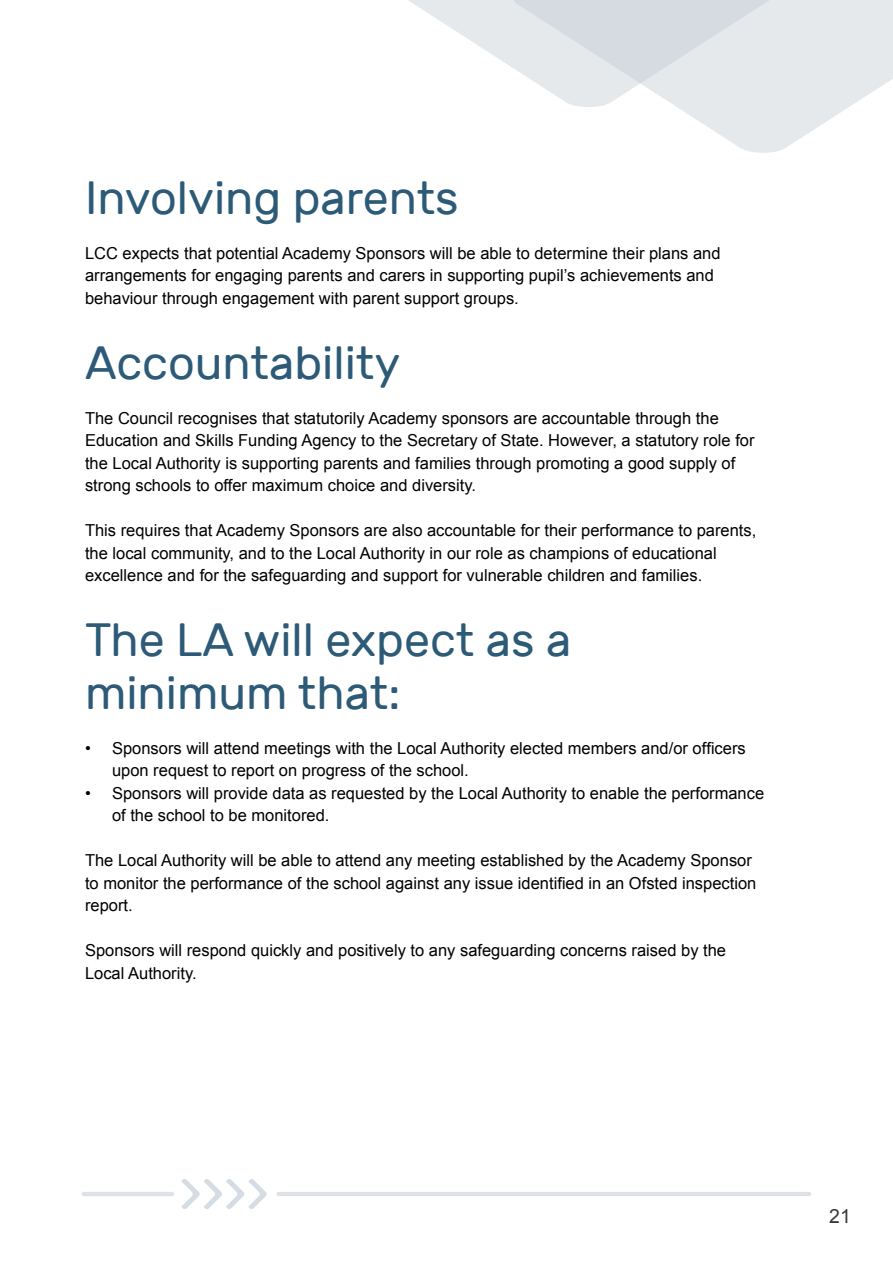
<style>
.page{position:relative;width:893px;height:1263px;background:#fff}
.page>*{position:absolute;margin:0;border:0;box-sizing:border-box;transform-origin:0 0}
.t1{font:46.5px/52.5px "Rubik";color:#2c5a77}
.t2{font:19.5px "Arial";color:#393939}
.t3{font:16.5px/22.5px "Arial";color:#000}
</style>
<div class="page">
<svg style="left:408px;top:0;width:106px;height:69px"></svg>
<svg style="left:514px;top:0;width:379px;height:153px;fill:#e6e9ec"></svg>
<hr style="left:278px;top:1192px;width:531px;height:4px;background:#dee2e8">
<hr style="left:84px;top:1192px;width:88px;height:4px;background:#dee2e8">
<svg style="left:181px;top:1179px;width:86px;height:30px"></svg>
<h1 class="t1" style="left:85px;top:172px;width:375px">Involving parents</h1>
<p class="t3" style="left:85px;top:242px;width:637px">LCC expects that potential Academy Sponsors will be able to determine their plans and arrangements for engaging parents and carers in supporting pupil’s achievements and behaviour through engagement with parent support groups.</p>
<h1 class="t1" style="left:85px;top:337px;width:317px">Accountability</h1>
<p class="t3" style="left:85px;top:407px;width:671px">The Council recognises that statutorily Academy sponsors are accountable through the Education and Skills Funding Agency to the Secretary of State. However, a statutory role for the Local Authority is supporting parents and families through promoting a good supply of strong schools to offer maximum choice and diversity.</p>
<p class="t3" style="left:85px;top:519px;width:673px">This requires that Academy Sponsors are also accountable for their performance to parents, the local community, and to the Local Authority in our role as champions of educational excellence and for the safeguarding and support for vulnerable children and families.</p>
<h1 class="t1" style="left:85px;top:615px;width:488px">The LA will expect as a minimum that:</h1>
<p class="t3" style="left:112px;top:737px;width:635px;text-indent:-27px">• Sponsors will attend meetings with the Local Authority elected members and/or officers upon request to report on progress of the school.</p>
<p class="t3" style="left:112px;top:782px;width:654px;text-indent:-27px">• Sponsors will provide data as requested by the Local Authority to enable the performance of the school to be monitored.</p>
<p class="t3" style="left:85px;top:849px;width:673px">The Local Authority will be able to attend any meeting established by the Academy Sponsor to monitor the performance of the school against any issue identified in an Ofsted inspection report.</p>
<p class="t3" style="left:85px;top:939px;width:643px">Sponsors will respond quickly and positively to any safeguarding concerns raised by the<br>Local Authority.</p>
<p class="t2" style="left:829px;top:1204px;width:23px">21</p>
</div>
